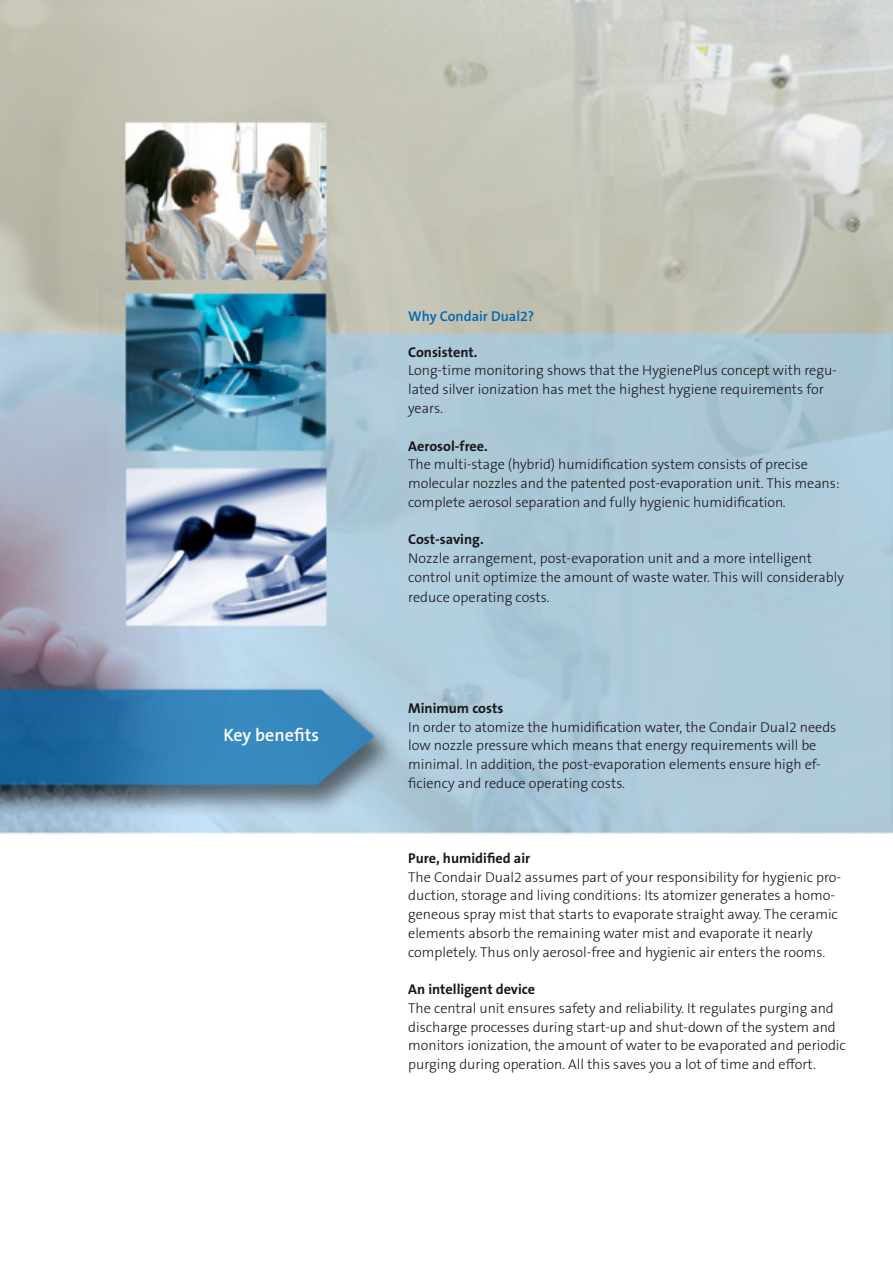
<style>
.page{position:relative;width:893px;height:1263px;background:#fff}
.page>*{position:absolute;margin:0;border:0;box-sizing:border-box;transform-origin:0 0}
.t1{font:600 18px "The Sans B W6";color:#fff}
.t2{font:300 14.25px/18.8px "The Sans B W3";color:#1a171c}
.t3{font:700 14.25px "The Sans B W7";color:#1a171c}
.t4{font:600 14.25px "The Sans B W6";color:#0068b1}
</style>
<div class="page">
<img style="left:0;top:0;width:893px;height:835px">
<p class="t1" style="left:224px;top:723px;width:97px">Key benefits</p>
<p class="t4" style="left:408px;top:307px;width:128px">Why Condair Dual2?</p>
<p class="t3" style="left:408px;top:343px;width:71px">Consistent.</p>
<p class="t2" style="left:408px;top:361px;width:430px">Long-time monitoring shows that the HygienePlus concept with regu&shy;lated silver ionization has met the highest hygiene requirements for years.</p>
<p class="t3" style="left:408px;top:436px;width:81px">Aerosol-free.</p>
<p class="t2" style="left:408px;top:455px;width:433px">The multi-stage (hybrid) humidification system consists of precise molecular nozzles and the patented post-evaporation unit. This means: complete aerosol separation and fully hygienic humidification.</p>
<p class="t3" style="left:408px;top:530px;width:77px">Cost-saving.</p>
<p class="t2" style="left:408px;top:549px;width:438px">Nozzle arrangement, post-evaporation unit and a more intelligent control unit optimize the amount of waste water. This will considerably</p>
<p class="t2" style="left:408px;top:588px;width:143px">reduce operating costs.</p>
<p class="t3" style="left:408px;top:699px;width:97px">Minimum costs</p>
<p class="t2" style="left:408px;top:717px;width:430px">In order to atomize the humidification water, the Condair Dual2 needs low nozzle pressure which means that energy requirements will be minimal. In addition, the post-evaporation elements ensure high ef&shy;ficiency and reduce operating costs.</p>
<p class="t3" style="left:408px;top:849px;width:123px">Pure, humidified air</p>
<p class="t2" style="left:408px;top:867px;width:435px">The Condair Dual2 assumes part of your responsibility for hygienic pro&shy;duction, storage and living conditions: Its atomizer generates a homo&shy;geneous spray mist that starts to evaporate straight away. The ceramic elements absorb the remaining water mist and evaporate it nearly completely. Thus only aerosol-free and hygienic air enters the rooms.</p>
<p class="t3" style="left:408px;top:980px;width:129px">An intelligent device</p>
<p class="t2" style="left:408px;top:999px;width:439px">The central unit ensures safety and reliability. It regulates purging and discharge processes during start-up and shut-down of the system and monitors ionization, the amount of water to be evaporated and periodic purging during operation. All this saves you a lot of time and effort.</p>
</div>
